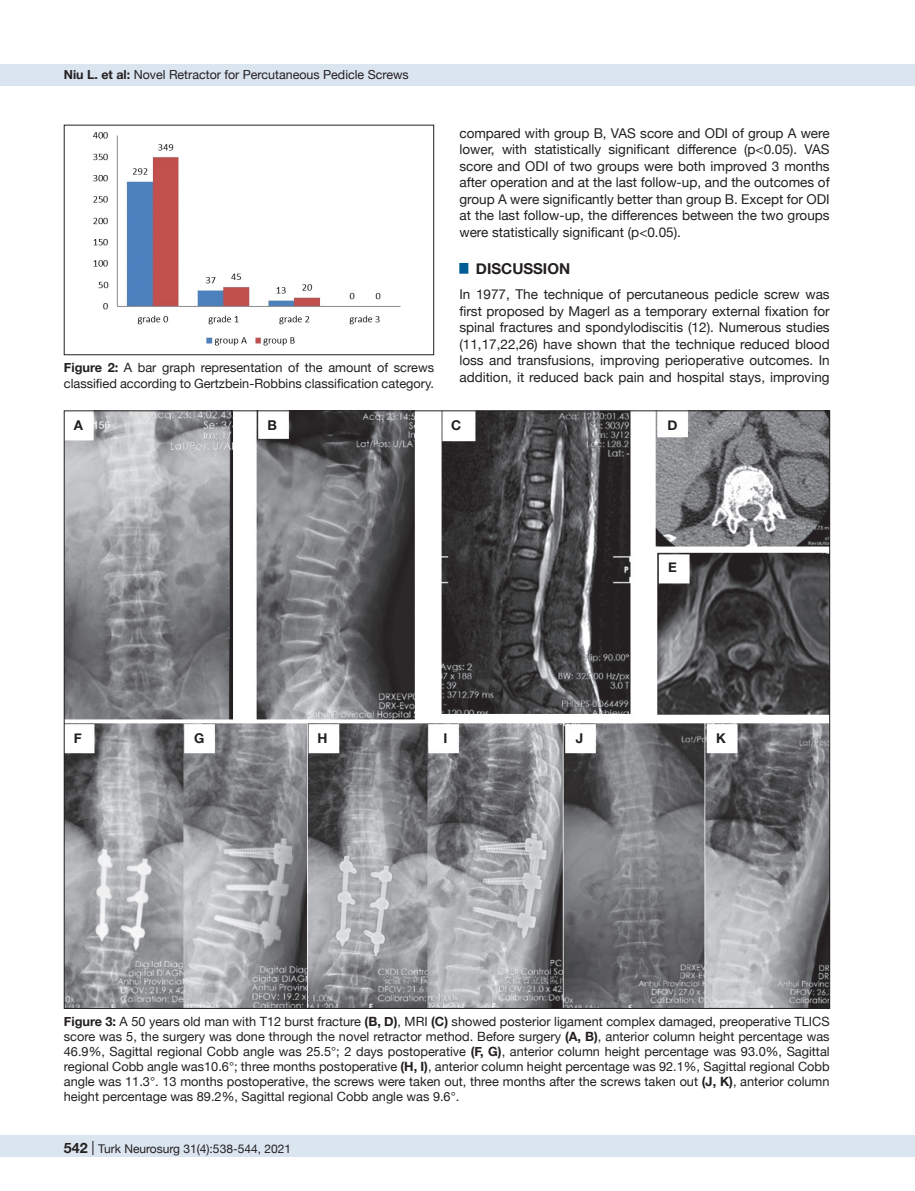
<style>
.page{position:relative;width:915px;height:1191px;background:#fff}
.page>*{position:absolute;margin:0;border:0;box-sizing:border-box;transform-origin:0 0}
.t1{font:700 15px "Helvetica Neue";color:#231f20}
.t2{font:13.5px/16.5px "Helvetica Neue";color:#231f20;text-align:justify}
.t3{font:700 13.5px "Helvetica Neue";color:#231f20}
.t4{font:12.75px/15px "Helvetica Neue";color:#231f20}
.t5{font:12.45px "Helvetica Neue";color:#231f20}
.t6{font:12px "Helvetica Neue";color:#231f20}
.s1{font-weight:700}
.s2{font-weight:700;font-size:14.25px}
.s3{font-size:14.25px}
</style>
<div class="page">
<div style="left:0;top:1135px;width:914px;height:22px;background:#dbe5f0"></div>
<div style="left:0;top:64px;width:914px;height:21px;background:#dbe5f0"></div>
<img style="left:93px;top:132px;width:308px;height:214px">
<div style="left:64px;top:125px;width:370px;height:230px;border:1px solid #231f20"></div>
<img style="left:66px;top:412px;width:761px;height:594px">
<div style="left:69px;top:417px;width:21px;height:17px;background:#fff;border-radius:50%"></div>
<div style="left:69px;top:417px;width:21px;height:17px;border:1px solid #fff;border-radius:50%"></div>
<div style="left:263px;top:417px;width:21px;height:17px;background:#fff;border-radius:50%"></div>
<div style="left:263px;top:417px;width:21px;height:17px;border:1px solid #fff;border-radius:50%"></div>
<div style="left:447px;top:417px;width:21px;height:17px;background:#fff;border-radius:50%"></div>
<div style="left:447px;top:417px;width:21px;height:17px;border:1px solid #fff;border-radius:50%"></div>
<div style="left:663px;top:417px;width:21px;height:17px;background:#fff;border-radius:50%"></div>
<div style="left:662px;top:417px;width:22px;height:17px;border:1px solid #fff;border-radius:50%"></div>
<div style="left:663px;top:558px;width:21px;height:17px;background:#fff;border-radius:50%"></div>
<div style="left:662px;top:558px;width:22px;height:17px;border:1px solid #fff;border-radius:50%"></div>
<div style="left:69px;top:729px;width:21px;height:17px;background:#fff;border-radius:50%"></div>
<div style="left:69px;top:729px;width:21px;height:17px;border:1px solid #fff;border-radius:50%"></div>
<div style="left:190px;top:729px;width:21px;height:17px;background:#fff;border-radius:50%"></div>
<div style="left:190px;top:729px;width:21px;height:17px;border:1px solid #fff;border-radius:50%"></div>
<div style="left:313px;top:729px;width:21px;height:17px;background:#fff;border-radius:50%"></div>
<div style="left:313px;top:729px;width:21px;height:17px;border:1px solid #fff;border-radius:50%"></div>
<div style="left:436px;top:729px;width:21px;height:17px;background:#fff;border-radius:50%"></div>
<div style="left:436px;top:729px;width:21px;height:17px;border:1px solid #fff;border-radius:50%"></div>
<div style="left:570px;top:729px;width:21px;height:17px;background:#fff;border-radius:50%"></div>
<div style="left:570px;top:729px;width:21px;height:17px;border:1px solid #fff;border-radius:50%"></div>
<div style="left:711px;top:729px;width:21px;height:17px;background:#fff;border-radius:50%"></div>
<div style="left:711px;top:729px;width:21px;height:17px;border:1px solid #fff;border-radius:50%"></div>
<p class="t5" style="left:64px;top:66px;width:346px"><span class="s1">Niu L. et al:</span> Novel Retractor for Percutaneous Pedicle Screws</p>
<p class="t4" style="left:64px;top:360px;width:371px;line-height:15.8px"><span class="s1">Figure 2:</span> A bar graph representation of the amount of screws classified according to Gertzbein-Robbins classification category.</p>
<p class="t2" style="left:459px;top:125px;width:371px">compared with group B, VAS score and ODI of group A were lower, with statistically significant difference (p&lt;0.05). VAS score and ODI of two groups were both improved 3 months after operation and at the last follow-up, and the outcomes of group A were significantly better than group B. Except for ODI at the last follow-up, the differences between the two groups were statistically significant (p&lt;0.05).</p>
<p class="t1" style="left:459px;top:257px;width:112px"><sup>█</sup> DISCUSSION</p>
<p class="t2" style="left:459px;top:287px;width:371px">In 1977, The technique of percutaneous pedicle screw was first proposed by Magerl as a temporary external fixation for spinal fractures and spondylodiscitis (12). Numerous studies (11,17,22,26) have shown that the technique reduced blood loss and transfusions, improving perioperative outcomes. In addition, it reduced back pain and hospital stays, improving</p>
<p class="t3" style="left:74px;top:415px;width:11px">A</p>
<p class="t3" style="left:267px;top:415px;width:11px">B</p>
<p class="t3" style="left:451px;top:415px;width:12px">C</p>
<p class="t3" style="left:667px;top:415px;width:12px">D</p>
<p class="t3" style="left:667px;top:556px;width:10px">E</p>
<p class="t3" style="left:74px;top:727px;width:10px">F</p>
<p class="t3" style="left:194px;top:727px;width:12px">G</p>
<p class="t3" style="left:317px;top:727px;width:12px">H</p>
<p class="t3" style="left:443px;top:727px;width:5px">I</p>
<p class="t3" style="left:575px;top:727px;width:9px">J</p>
<p class="t3" style="left:715px;top:727px;width:11px">K</p>
<p class="t4" style="left:64px;top:1014px;width:767px;text-align:justify"><span class="s1">Figure 3:</span> A 50 years old man with T12 burst fracture <span class="s1">(B, D)</span>, MRI <span class="s1">(C)</span> showed posterior ligament complex damaged, preoperative TLICS score was 5, the surgery was done through the novel retractor method. Before surgery <span class="s1">(A, B)</span>, anterior column height percentage was 46.9%, Sagittal regional Cobb angle was 25.5°; 2 days postoperative <span class="s1">(F, G)</span>, anterior column height percentage was 93.0%, Sagittal regional Cobb angle was10.6°; three months postoperative <span class="s1">(H, I)</span>, anterior column height percentage was 92.1%, Sagittal regional Cobb angle was 11.3°. 13 months postoperative, the screws were taken out, three months after the screws taken out <span class="s1">(J, K)</span>, anterior column height percentage was 89.2%, Sagittal regional Cobb angle was 9.6°.</p>
<p class="t6" style="left:63px;top:1140px;width:229px"><span class="s2">542</span> <span class="s3">|</span> Turk Neurosurg 31(4):538-544, 2021</p>
</div>
